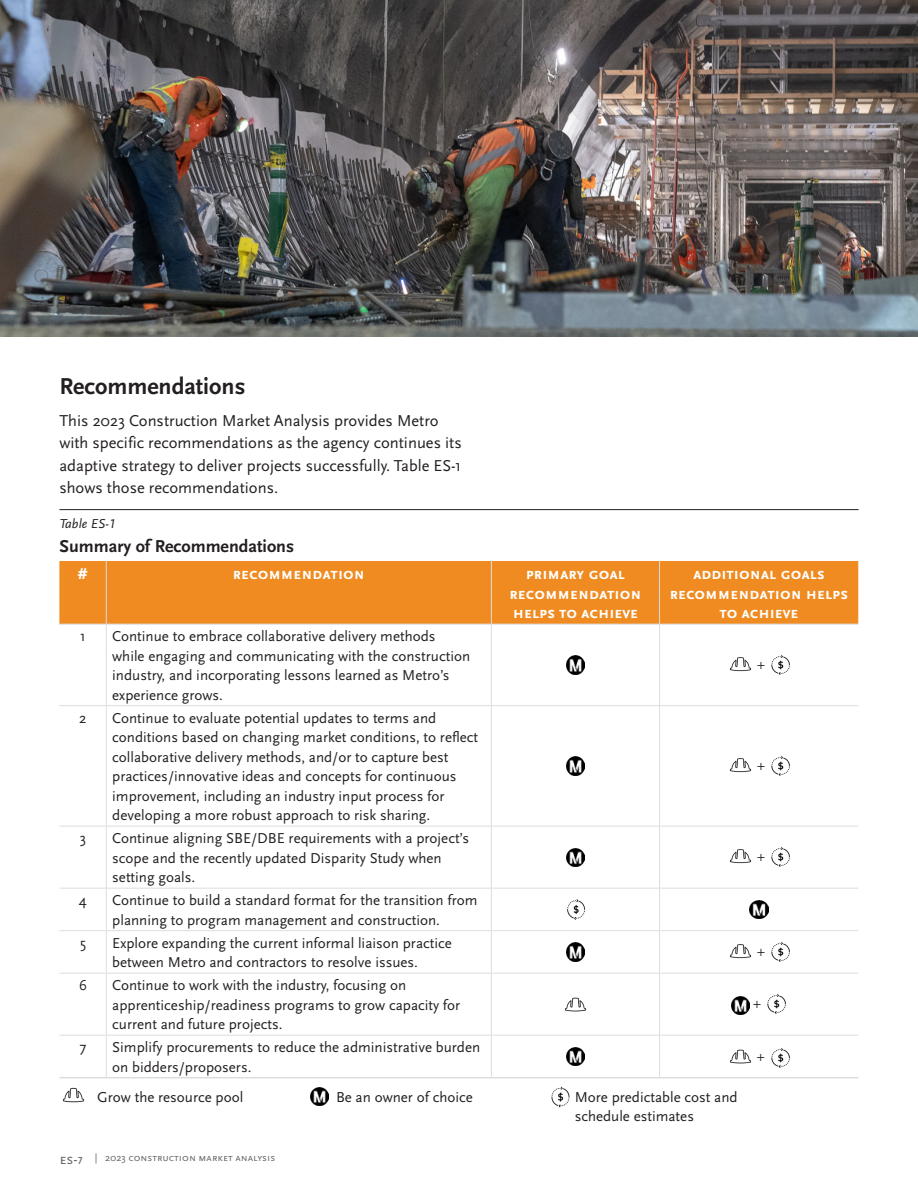
<style>
.page{position:relative;width:918px;height:1188px;background:#fff}
.page>*{position:absolute;margin:0;border:0;box-sizing:border-box;transform-origin:0 0}
.Heading_3{font:700 24px "Scala Sans Pro";color:#231f20}
.t1{font:700 18px "Scala Sans Pro";color:#231f20}
.Body{font:16.5px/22.5px "Scala Sans Pro";color:#231f20}
.Heading_5_reversed{font:700 16.5px/19.5px "Scala Sans Pro";color:#fff;text-align:center}
.Table_text_10_13{font:15px/19.5px "Scala Sans Pro";color:#231f20}
.Body_text_10_13{font:15px/19.5px "Scala Sans Pro";color:#231f20}
.t2{font:italic 13.5px "Scala Sans Pro";color:#231f20}
.t3{font:10.5px "Scala Sans Pro";color:#636366}
.s1{font-size:15px}
</style>
<div class="page">
<img style="left:0;top:0;width:918px;height:337px">
<img style="left:62px;top:1087px;width:23px;height:16px">
<img style="left:310px;top:1087px;width:19px;height:19px">
<img style="left:551px;top:1086px;width:19px;height:22px">
<hr style="left:59px;top:509px;width:800px;height:1px;background:#231f20">
<div style="left:59px;top:561px;width:799px;height:63px;background:#f08b21"></div>
<hr style="left:106px;top:561px;width:1px;height:63px;background:#dcdddf">
<hr style="left:491px;top:561px;width:1px;height:63px;background:#dcdddf">
<hr style="left:659px;top:561px;width:1px;height:63px;background:#dcdddf">
<hr style="left:59px;top:624px;width:47px;height:1px;background:#dcdddf">
<hr style="left:106px;top:624px;width:385px;height:1px;background:#dcdddf">
<hr style="left:106px;top:624px;width:1px;height:81px;background:#dcdddf">
<hr style="left:491px;top:624px;width:169px;height:1px;background:#dcdddf">
<hr style="left:491px;top:624px;width:1px;height:81px;background:#dcdddf">
<hr style="left:660px;top:624px;width:198px;height:1px;background:#dcdddf">
<hr style="left:659px;top:624px;width:1px;height:81px;background:#dcdddf">
<hr style="left:59px;top:705px;width:47px;height:1px;background:#dcdddf">
<hr style="left:106px;top:705px;width:385px;height:1px;background:#dcdddf">
<hr style="left:106px;top:706px;width:1px;height:120px;background:#dcdddf">
<hr style="left:491px;top:705px;width:169px;height:1px;background:#dcdddf">
<hr style="left:491px;top:706px;width:1px;height:120px;background:#dcdddf">
<hr style="left:660px;top:705px;width:198px;height:1px;background:#dcdddf">
<hr style="left:659px;top:706px;width:1px;height:120px;background:#dcdddf">
<hr style="left:59px;top:826px;width:47px;height:1px;background:#dcdddf">
<hr style="left:106px;top:826px;width:385px;height:1px;background:#dcdddf">
<hr style="left:106px;top:827px;width:1px;height:61px;background:#dcdddf">
<hr style="left:491px;top:826px;width:169px;height:1px;background:#dcdddf">
<hr style="left:491px;top:827px;width:1px;height:61px;background:#dcdddf">
<hr style="left:660px;top:826px;width:198px;height:1px;background:#dcdddf">
<hr style="left:659px;top:827px;width:1px;height:61px;background:#dcdddf">
<hr style="left:59px;top:888px;width:47px;height:1px;background:#dcdddf">
<hr style="left:106px;top:888px;width:385px;height:1px;background:#dcdddf">
<hr style="left:106px;top:889px;width:1px;height:41px;background:#dcdddf">
<hr style="left:491px;top:888px;width:169px;height:1px;background:#dcdddf">
<hr style="left:491px;top:889px;width:1px;height:41px;background:#dcdddf">
<hr style="left:660px;top:888px;width:198px;height:1px;background:#dcdddf">
<hr style="left:659px;top:889px;width:1px;height:41px;background:#dcdddf">
<hr style="left:59px;top:930px;width:47px;height:1px;background:#dcdddf">
<hr style="left:106px;top:930px;width:385px;height:1px;background:#dcdddf">
<hr style="left:106px;top:931px;width:1px;height:42px;background:#dcdddf">
<hr style="left:491px;top:930px;width:169px;height:1px;background:#dcdddf">
<hr style="left:491px;top:931px;width:1px;height:42px;background:#dcdddf">
<hr style="left:660px;top:930px;width:198px;height:1px;background:#dcdddf">
<hr style="left:659px;top:931px;width:1px;height:42px;background:#dcdddf">
<hr style="left:59px;top:973px;width:47px;height:1px;background:#dcdddf">
<hr style="left:106px;top:973px;width:385px;height:1px;background:#dcdddf">
<hr style="left:106px;top:974px;width:1px;height:61px;background:#dcdddf">
<hr style="left:491px;top:973px;width:169px;height:1px;background:#dcdddf">
<hr style="left:491px;top:974px;width:1px;height:61px;background:#dcdddf">
<hr style="left:660px;top:973px;width:198px;height:1px;background:#dcdddf">
<hr style="left:659px;top:974px;width:1px;height:61px;background:#dcdddf">
<hr style="left:59px;top:1035px;width:47px;height:1px;background:#dcdddf">
<hr style="left:106px;top:1035px;width:385px;height:1px;background:#dcdddf">
<hr style="left:106px;top:1036px;width:1px;height:41px;background:#dcdddf">
<hr style="left:491px;top:1035px;width:169px;height:1px;background:#dcdddf">
<hr style="left:491px;top:1036px;width:1px;height:41px;background:#dcdddf">
<hr style="left:660px;top:1035px;width:198px;height:1px;background:#dcdddf">
<hr style="left:659px;top:1036px;width:1px;height:41px;background:#dcdddf">
<hr style="left:59px;top:1077px;width:47px;height:1px;background:#dcdddf">
<hr style="left:106px;top:1077px;width:385px;height:1px;background:#dcdddf">
<hr style="left:491px;top:1077px;width:169px;height:1px;background:#dcdddf">
<hr style="left:660px;top:1077px;width:198px;height:1px;background:#dcdddf">
<img style="left:566px;top:656px;width:19px;height:18px">
<img style="left:729px;top:657px;width:23px;height:15px">
<img style="left:771px;top:655px;width:19px;height:20px">
<img style="left:566px;top:757px;width:19px;height:18px">
<img style="left:729px;top:758px;width:23px;height:15px">
<img style="left:771px;top:756px;width:19px;height:20px">
<img style="left:566px;top:848px;width:19px;height:18px">
<img style="left:729px;top:849px;width:23px;height:15px">
<img style="left:771px;top:847px;width:19px;height:20px">
<img style="left:567px;top:899px;width:19px;height:21px">
<img style="left:750px;top:900px;width:18px;height:19px">
<img style="left:566px;top:943px;width:19px;height:18px">
<img style="left:729px;top:944px;width:23px;height:15px">
<img style="left:771px;top:942px;width:19px;height:20px">
<img style="left:565px;top:997px;width:21px;height:15px">
<img style="left:731px;top:996px;width:18px;height:18px">
<img style="left:767px;top:994px;width:19px;height:20px">
<img style="left:566px;top:1047px;width:19px;height:19px">
<img style="left:730px;top:1049px;width:21px;height:15px">
<img style="left:771px;top:1048px;width:19px;height:20px">
<p class="Heading_3" style="left:59px;top:372px;width:188px">Recommendations</p>
<p class="Body" style="left:59px;top:409px;width:404px">This 2023 Construction Market Analysis provides Metro with specific recommendations as the agency continues its adaptive strategy to deliver projects successfully. Table ES-1 shows those recommendations.</p>
<p class="t2" style="left:59px;top:516px;width:58px">Table ES-1</p>
<p class="t1" style="left:59px;top:536px;width:236px">Summary of Recommendations</p>
<p class="Heading_5_reversed" style="left:78px;top:564px;width:11px">#</p>
<p class="Heading_5_reversed" style="left:233px;top:564px;width:133px">recommendation</p>
<p class="Heading_5_reversed" style="left:509px;top:564px;width:133px">primary goal recommendation helps to achieve</p>
<p class="Heading_5_reversed" style="left:670px;top:564px;width:180px">additional goals recommendation helps to achieve</p>
<p class="Table_text_10_13" style="left:80px;top:627px;width:7px">1</p>
<p class="Table_text_10_13" style="left:112px;top:627px;width:359px">Continue to embrace collaborative delivery methods while engaging and communicating with the construction industry, and incorporating lessons learned as Metro’s experience grows.</p>
<p class="Table_text_10_13" style="left:757px;top:655px;width:10px">+</p>
<p class="Table_text_10_13" style="left:79px;top:708px;width:9px">2</p>
<p class="Table_text_10_13" style="left:112px;top:708px;width:367px">Continue to evaluate potential updates to terms and conditions based on changing market conditions, to reflect collaborative delivery methods, and/or to capture best practices/innovative ideas and concepts for continuous improvement, including an industry input process for developing a more robust approach to risk sharing.</p>
<p class="Table_text_10_13" style="left:80px;top:829px;width:8px">3</p>
<p class="Table_text_10_13" style="left:112px;top:829px;width:358px">Continue aligning SBE/DBE requirements with a project’s scope and the recently updated Disparity Study when setting goals.</p>
<p class="Table_text_10_13" style="left:79px;top:891px;width:9px">4</p>
<p class="Table_text_10_13" style="left:112px;top:891px;width:367px">Continue to build a standard format for the transition from planning to program management and construction.</p>
<p class="Table_text_10_13" style="left:80px;top:933px;width:8px">5</p>
<p class="Table_text_10_13" style="left:112px;top:933px;width:341px">Explore expanding the current informal liaison practice between Metro and contractors to resolve issues.</p>
<p class="Table_text_10_13" style="left:79px;top:976px;width:10px">6</p>
<p class="Table_text_10_13" style="left:112px;top:976px;width:349px">Continue to work with the industry, focusing on apprenticeship/readiness programs to grow capacity for current and future projects.</p>
<p class="Table_text_10_13" style="left:79px;top:1038px;width:8px">7</p>
<p class="Table_text_10_13" style="left:112px;top:1038px;width:369px">Simplify procurements to reduce the administrative burden on bidders/proposers.</p>
<p class="Body_text_10_13" style="left:97px;top:1087px;width:148px">Grow the resource pool</p>
<p class="Body_text_10_13" style="left:336px;top:1087px;width:138px">Be an owner of choice</p>
<p class="Body_text_10_13" style="left:575px;top:1087px;width:164px">More predictable cost and schedule estimates</p>
<p class="t3" style="left:59px;top:1152px;width:217px"><span class="s1">es-7</span> | 2023 construction market analysis</p>
<p class="Table_text_10_13" style="left:757px;top:756px;width:10px">+</p>
<p class="Table_text_10_13" style="left:757px;top:847px;width:10px">+</p>
<p class="Table_text_10_13" style="left:757px;top:942px;width:10px">+</p>
<p class="Table_text_10_13" style="left:753px;top:994px;width:10px">+</p>
<p class="Table_text_10_13" style="left:757px;top:1046px;width:10px">+</p>
</div>
